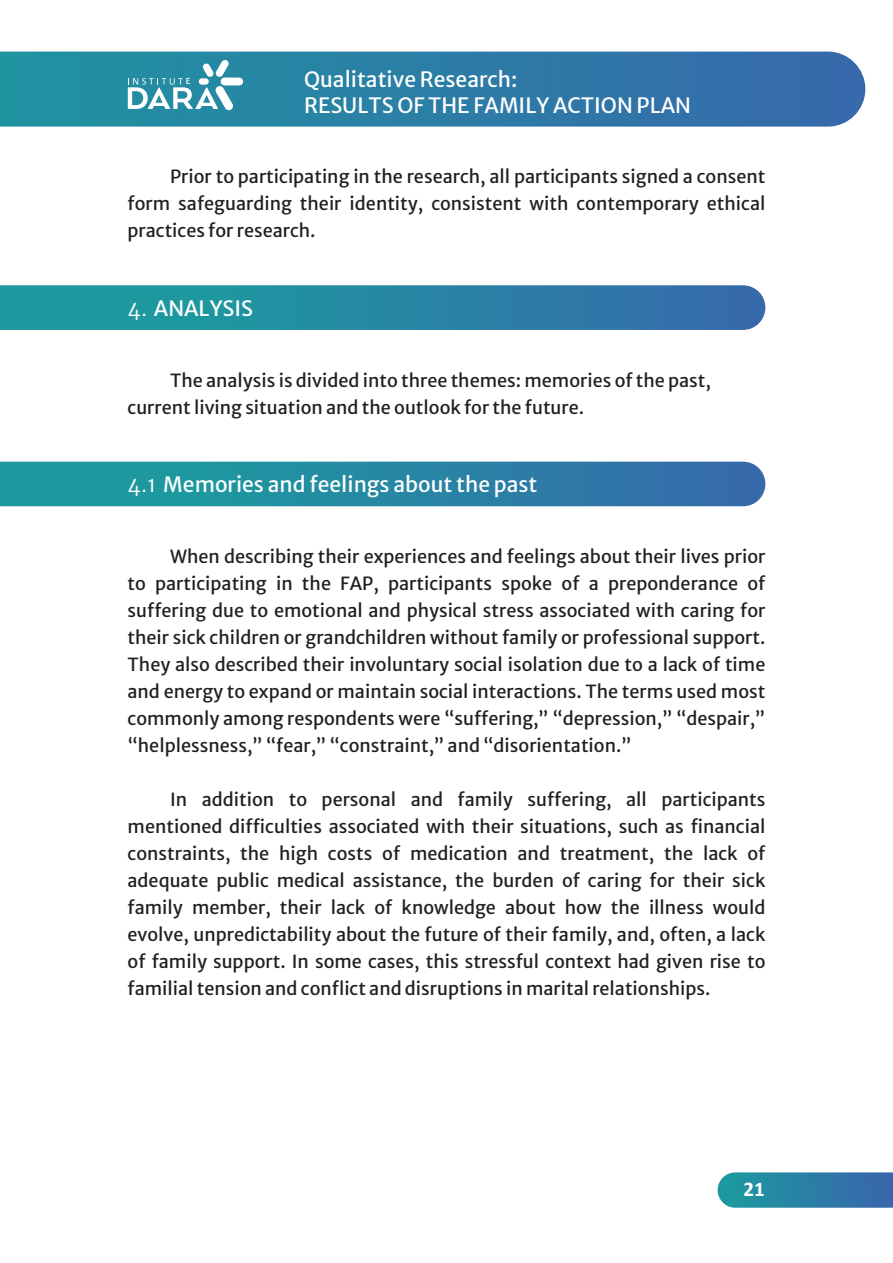
<style>
.page{position:relative;width:893px;height:1263px;background:#fff}
.page>*{position:absolute;margin:0;border:0;box-sizing:border-box;transform-origin:0 0}
.t1{font:21px/25.2px "Merriweather Sans";color:#fff}
.t2{font:700 21px "Calibri";color:#fff}
.t3{font:18px/27px "Merriweather Sans";color:#231f20;text-align:justify}
.t4{font:8.25px "Merriweather Sans";color:#fff}
.s1{font-weight:300}
</style>
<div class="page">
<svg style="left:0;top:52px;width:865px;height:75px;background:#2f7ea7"></svg>
<svg style="left:718px;top:1172px;width:175px;height:36px;background:#3284a8"></svg>
<svg style="left:0;top:285px;width:765px;height:45px;background:#2988a4"></svg>
<svg style="left:0;top:462px;width:765px;height:44px;background:#2787a3"></svg>
<div style="left:221px;top:78px;width:22px;height:7px;background:#fff;border-radius:4px"></div>
<svg style="left:128px;top:59px;width:106px;height:52px"></svg>
<p class="t4" style="left:186px;top:74px;width:6px">E</p>
<p class="t1" style="left:304px;top:65px;width:388px">Qualitative Research:<br>RESULTS OF THE FAMILY ACTION PLAN</p>
<p class="t3" style="left:128px;top:161px;width:639px;text-indent:43px">Prior to participating in the research, all participants signed a consent form safeguarding their identity, consistent with contemporary ethical practices for research.</p>
<p class="t1" style="left:128px;top:293px;width:127px"><span class="s1">4.</span> ANALYSIS</p>
<p class="t3" style="left:128px;top:364px;width:585px;text-indent:43px">The analysis is divided into three themes: memories of the past, current living situation and the outlook for the future.</p>
<p class="t1" style="left:128px;top:470px;width:411px"><span class="s1">4.1</span> Memories and feelings about the past</p>
<p class="t3" style="left:128px;top:541px;width:639px;text-indent:43px">When describing their experiences and feelings about their lives prior to participating in the FAP, participants spoke of a preponderance of suffering due to emotional and physical stress associated with caring for their sick children or grandchildren without family or professional support.<br>They also described their involuntary social isolation due to a lack of time and energy to expand or maintain social interactions. The terms used most commonly among respondents were “suffering,” “depression,” “despair,” “helplessness,” “fear,” “constraint,” and “disorientation.”</p>
<p class="t3" style="left:128px;top:784px;width:639px;text-indent:43px">In addition to personal and family suffering, all participants mentioned difficulties associated with their situations, such as financial constraints, the high costs of medication and treatment, the lack of adequate public medical assistance, the burden of caring for their sick family member, their lack of knowledge about how the illness would evolve, unpredictability about the future of their family, and, often, a lack of family support. In some cases, this stressful context had given rise to familial tension and conflict and disruptions in marital relationships.</p>
<p class="t2" style="left:743px;top:1174px;width:23px">21</p>
</div>
